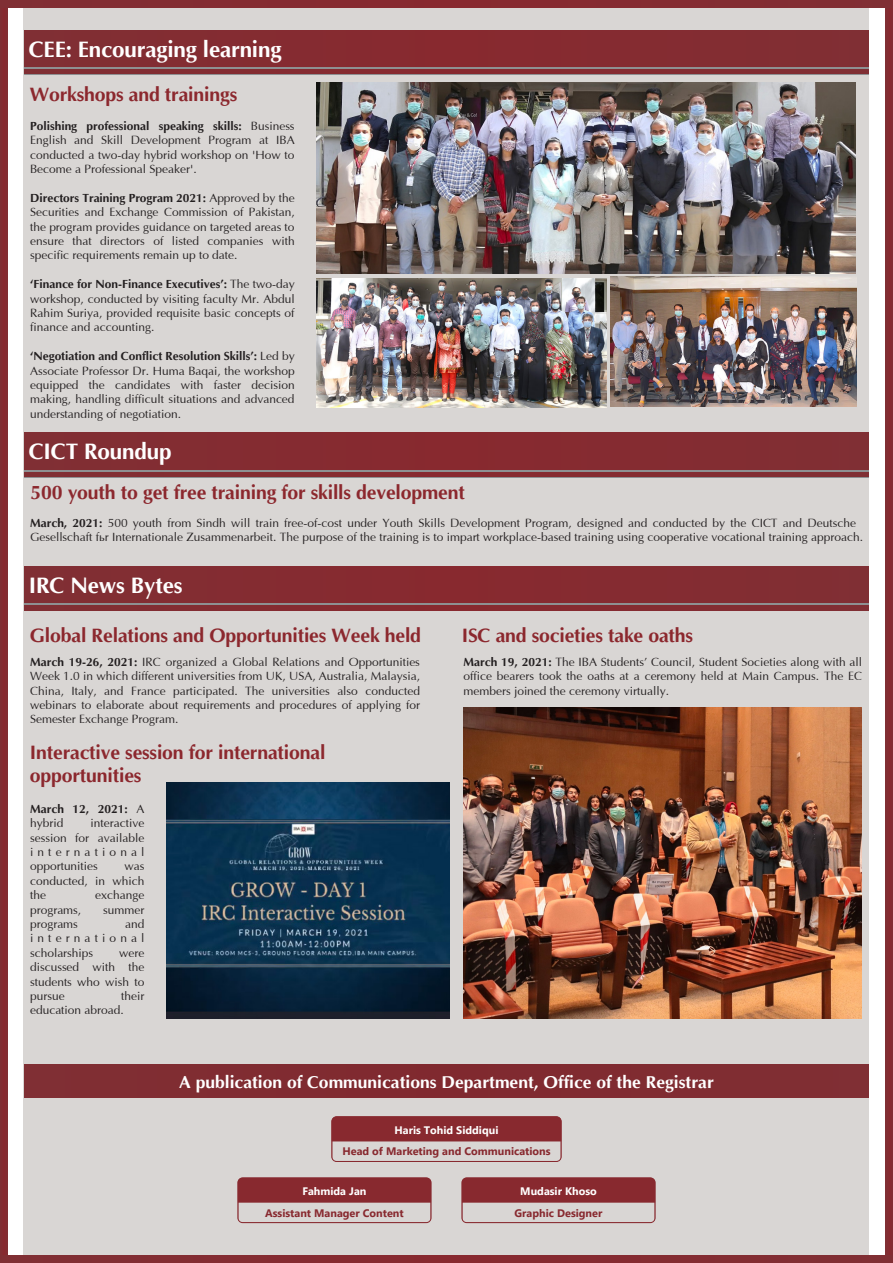
<style>
.page{position:relative;width:893px;height:1263px;background:#fff}
.page>*{position:absolute;margin:0;border:0;box-sizing:border-box;transform-origin:0 0}
.t1{font:700 22.8px "Optima";letter-spacing:-.01em;color:#fff}
.t2{font:700 19.8px/23.4px "Optima";letter-spacing:-.01em;color:#8c282e}
.t3{font:700 17.55px "Optima";color:#fff}
.t4{font:12px/14.4px "Optima";color:#231f20;text-align:justify}
.t5{font:700 12px/14.4px "Optima";color:#231f20}
.t6{font:700 10.95px "Segoe UI";color:#88292f}
.t7{font:700 10.95px "Segoe UI";color:#fff}
.s1{font-weight:700}
.s2{font-weight:400}
</style>
<div class="page">
<div style="left:24px;top:0;width:845px;height:1262px;background:#d9d6d4"></div>
<div style="left:0;top:0;width:7px;height:1263px;background:#852b31"></div>
<div style="left:885px;top:0;width:8px;height:1263px;background:#842c31"></div>
<div style="left:0;top:0;width:893px;height:7px;background:#842c31"></div>
<div style="left:24px;top:469px;width:844px;height:9px;background:#8e9092"></div>
<div style="left:24px;top:433px;width:844px;height:36px;background:#842c31"></div>
<div style="left:24px;top:472px;width:844px;height:5px;background:#842c31"></div>
<div style="left:24px;top:602px;width:844px;height:9px;background:#8e9092"></div>
<div style="left:24px;top:566px;width:844px;height:37px;background:#842c31"></div>
<div style="left:24px;top:605px;width:844px;height:5px;background:#842c31"></div>
<img style="left:167px;top:782px;width:283px;height:237px">
<img style="left:463px;top:707px;width:399px;height:312px">
<div style="left:24px;top:66px;width:844px;height:9px;background:#8e9092"></div>
<div style="left:24px;top:30px;width:844px;height:37px;background:#842c31"></div>
<div style="left:24px;top:69px;width:844px;height:5px;background:#842c31"></div>
<img style="left:316px;top:278px;width:291px;height:130px">
<img style="left:316px;top:83px;width:540px;height:191px">
<img style="left:611px;top:277px;width:245px;height:129px">
<div style="left:24px;top:1065px;width:845px;height:33px;background:#802c31"></div>
<svg style="left:333px;top:1118px;width:227px;height:42px"></svg>
<div style="left:331px;top:1116px;width:231px;height:46px;border:1px solid #88292f;border-radius:5px"></div>
<svg style="left:462px;top:1179px;width:193px;height:43px"></svg>
<div style="left:462px;top:1177px;width:193px;height:46px;border:1px solid #88292f;border-radius:5px"></div>
<svg style="left:239px;top:1179px;width:192px;height:43px"></svg>
<div style="left:237px;top:1177px;width:194px;height:46px;border:1px solid #88292f;border-radius:5px"></div>
<div style="left:0;top:1255px;width:893px;height:8px;background:#842c31"></div>
<h1 class="t1" style="left:29px;top:37px;width:254px">CEE: Encouraging learning</h1>
<h2 class="t2" style="left:30px;top:83px;width:209px">Workshops and trainings</h2>
<p class="t4" style="left:30px;top:119px;width:266px"><span class="s1">Polishing professional speaking skills:</span> Business English and Skill Development Program at IBA conducted a two-day hybrid workshop on 'How to Become a Professional Speaker'.</p>
<p class="t4" style="left:30px;top:191px;width:266px"><span class="s1">Directors Training Program 2021:</span> Approved by the Securities and Exchange Commission of Pakistan, the program provides guidance on targeted areas to ensure that directors of listed companies with specific requirements remain up to date.</p>
<p class="t4" style="left:30px;top:278px;width:266px"><span class="s1">‘Finance for Non-Finance Executives’:</span> The two-day workshop, conducted by visiting faculty Mr. Abdul Rahim Suriya, provided requisite basic concepts of finance and accounting.</p>
<p class="t4" style="left:30px;top:350px;width:266px"><span class="s1">‘Negotiation and Conflict Resolution Skills’:</span> Led by Associate Professor Dr. Huma Baqai, the workshop equipped the candidates with faster decision making, handling difficult situations and advanced understanding of negotiation.</p>
<h1 class="t1" style="left:29px;top:439px;width:144px">CICT Roundup</h1>
<h2 class="t2" style="left:30px;top:481px;width:436px">500 youth to get free training for skills development</h2>
<p class="t4" style="left:30px;top:516px;width:835px"><span class="s1">March, 2021:</span> 500 youth from Sindh will train free-of-cost under Youth Skills Development Program, designed and conducted by the CICT and Deutsche<br>Gesellschaft für Internationale Zusammenarbeit. The purpose of the training is to impart workplace-based training using cooperative vocational training approach.</p>
<h1 class="t1" style="left:29px;top:573px;width:155px">IRC News Bytes</h1>
<h2 class="t2" style="left:30px;top:624px;width:393px">Global Relations and Opportunities Week held</h2>
<h2 class="t2" style="left:462px;top:624px;width:233px">ISC and societies take oaths</h2>
<p class="t4" style="left:30px;top:655px;width:391px"><span class="s1">March 19-26, 2021:</span> IRC organized a Global Relations and Opportunities Week 1.0 in which different universities from UK, USA, Australia, Malaysia, China, Italy, and France participated. The universities also conducted webinars to elaborate about requirements and procedures of applying for Semester Exchange Program.</p>
<p class="t4" style="left:463px;top:655px;width:400px"><span class="s1">March 19, 2021:</span> The IBA Students’ Council, Student Societies along with all office bearers took the oaths at a ceremony held at Main Campus. The EC members joined the ceremony virtually.</p>
<h2 class="t2" style="left:30px;top:741px;width:297px">Interactive session for international opportunities</h2>
<p class="t5" style="left:30px;top:802px;width:116px">March 12, 2021: <span class="s2">A hybrid</span></p>
<p class="t4" style="left:30px;top:816px;width:116px;text-indent:61px">interactive session for available international opportunities</p>
<p class="t4" style="left:30px;top:860px;width:116px;text-indent:94px">was conducted, in which the</p>
<p class="t4" style="left:95px;top:888px;width:51px">exchange</p>
<p class="t4" style="left:30px;top:903px;width:53px">programs,</p>
<p class="t4" style="left:103px;top:903px;width:43px">summer</p>
<p class="t4" style="left:30px;top:917px;width:49px">programs</p>
<p class="t4" style="left:30px;top:917px;width:116px;text-indent:95px">and international scholarships</p>
<p class="t4" style="left:30px;top:946px;width:116px;text-indent:89px">were discussed with the students who wish to pursue</p>
<p class="t4" style="left:30px;top:989px;width:116px;text-indent:91px">their education abroad.</p>
<h3 class="t3" style="left:179px;top:1073px;width:536px">A publication of Communications Department, Office of the Registrar</h3>
<p class="t7" style="left:394px;top:1119px;width:105px">Haris Tohid Siddiqui</p>
<p class="t6" style="left:342px;top:1141px;width:210px">Head of Marketing and Communications</p>
<p class="t7" style="left:520px;top:1180px;width:78px">Mudasir Khoso</p>
<p class="t6" style="left:515px;top:1202px;width:89px">Graphic Designer</p>
<p class="t7" style="left:302px;top:1180px;width:65px">Fahmida Jan</p>
<p class="t6" style="left:265px;top:1202px;width:140px">Assistant Manager Content</p>
</div>
